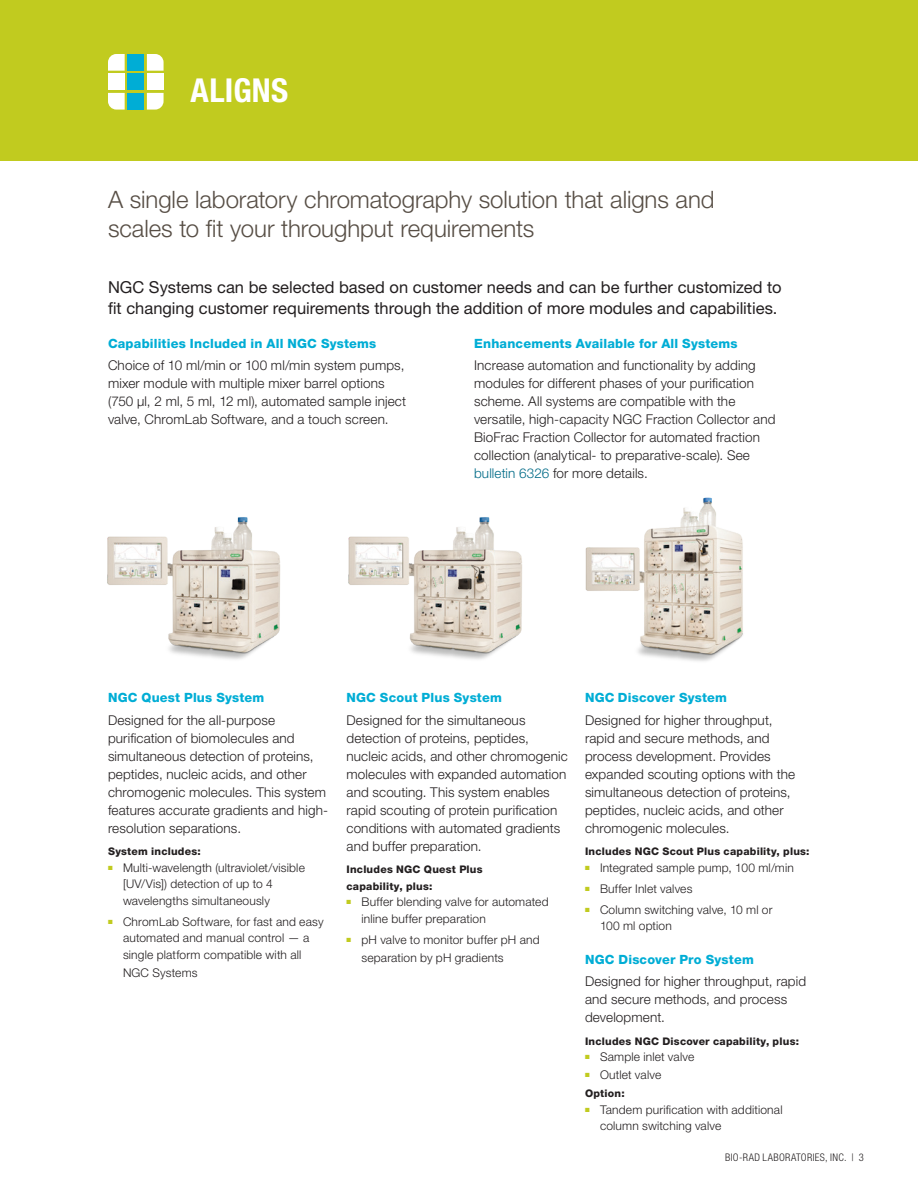
<style>
.page{position:relative;width:918px;height:1188px;background:#fff}
.page>*{position:absolute;margin:0;border:0;box-sizing:border-box;transform-origin:0 0}
.t1{font:700 condensed 33px "Helvetica Neue LT Std";letter-spacing:.005em;color:#fff}
.t2{font:300 24px/28.5px "Helvetica Neue LT Std";letter-spacing:-.005em;color:#574e45}
.t3{font:16.5px/21px "Helvetica Neue LT Std";color:#231f20}
.t4{font:300 13.5px/18px "Helvetica Neue LT Std";letter-spacing:.01em;color:#231f20}
.t5{font:800 12.75px "Helvetica Neue LT Std";letter-spacing:.015em;color:#00add5}
.t6{font:300 12px/16.5px "Helvetica Neue LT Std";letter-spacing:.015em;color:#231f20}
.t7{font:800 10.5px/16.5px "Helvetica Neue LT Std";letter-spacing:.02em;color:#231f20}
.t8{font:300 condensed 10.5px "Helvetica Neue LT Std";letter-spacing:.035em;color:#231f20}
.s1{color:#006b87}
</style>
<div class="page">
<div style="left:0;top:0;width:918px;height:161px;background:#c1cb1f"></div>
<div style="left:127px;top:54px;width:17px;height:17px;background:#00add5"></div>
<div style="left:127px;top:73px;width:17px;height:17px;background:#00add5"></div>
<div style="left:108px;top:73px;width:17px;height:17px;background:#fff"></div>
<div style="left:147px;top:73px;width:17px;height:17px;background:#fff"></div>
<svg style="left:108px;top:54px;width:17px;height:17px"></svg>
<svg style="left:147px;top:54px;width:17px;height:17px"></svg>
<div style="left:127px;top:93px;width:17px;height:17px;background:#00add5"></div>
<svg style="left:147px;top:93px;width:17px;height:17px"></svg>
<svg style="left:108px;top:93px;width:17px;height:17px"></svg>
<img style="left:107px;top:517px;width:174px;height:143px">
<img style="left:348px;top:517px;width:174px;height:143px">
<img style="left:585px;top:497px;width:158px;height:164px">
<h1 class="t1" style="left:190px;top:70px;width:99px">ALIGNS</h1>
<h2 class="t2" style="left:108px;top:185px;width:608px">A single laboratory chromatography solution that aligns and scales to fit your throughput requirements</h2>
<p class="t3" style="left:108px;top:276px;width:675px">NGC Systems can be selected based on customer needs and can be further customized to fit changing customer requirements through the addition of more modules and capabilities.</p>
<p class="t5" style="left:108px;top:336px;width:270px">Capabilities Included in All NGC Systems</p>
<p class="t4" style="left:108px;top:356px;width:300px">Choice of 10 ml/min or 100 ml/min system pumps, mixer module with multiple mixer barrel options (750 µl, 2 ml, 5 ml, 12 ml), automated sample inject valve, ChromLab Software, and a touch screen.</p>
<p class="t5" style="left:474px;top:336px;width:265px">Enhancements Available for All Systems</p>
<p class="t4" style="left:474px;top:356px;width:303px">Increase automation and functionality by adding modules for different phases of your purification scheme. All systems are compatible with the versatile, high-capacity NGC Fraction Collector and BioFrac Fraction Collector for automated fraction collection (analytical- to preparative-scale). See <span class="s1">bulletin 6326</span> for more details.</p>
<p class="t5" style="left:108px;top:690px;width:158px">NGC Quest Plus System</p>
<p class="t4" style="left:108px;top:711px;width:222px">Designed for the all-purpose purification of biomolecules and simultaneous detection of proteins, peptides, nucleic acids, and other chromogenic molecules. This system features accurate gradients and high&shy;resolution separations.</p>
<p class="t7" style="left:108px;top:843px;width:94px">System includes:</p>
<p class="t6" style="left:123px;top:859px;width:183px;text-indent:-15px"><sup>■</sup> Multi-wavelength (ultraviolet/visible [UV/Vis]) detection of up to 4 wavelengths simultaneously</p>
<p class="t6" style="left:108px;top:913px;width:217px;text-align:center"><sup>■</sup> ChromLab Software, for fast and easy automated and manual control — a single platform compatible with all</p>
<p class="t6" style="left:123px;top:964px;width:76px">NGC Systems</p>
<p class="t5" style="left:346px;top:690px;width:157px">NGC Scout Plus System</p>
<p class="t4" style="left:346px;top:711px;width:223px">Designed for the simultaneous detection of proteins, peptides, nucleic acids, and other chromogenic molecules with expanded automation and scouting. This system enables rapid scouting of protein purification conditions with automated gradients and buffer preparation.</p>
<p class="t7" style="left:346px;top:861px;width:138px">Includes NGC Quest Plus capability, plus:</p>
<p class="t6" style="left:362px;top:894px;width:189px;text-indent:-15px"><sup>■</sup> Buffer blending valve for automated inline buffer preparation</p>
<p class="t6" style="left:362px;top:930px;width:180px;line-height:18px;text-indent:-15px"><sup>■</sup> pH valve to monitor buffer pH and separation by pH gradients</p>
<p class="t5" style="left:585px;top:690px;width:144px">NGC Discover System</p>
<p class="t4" style="left:585px;top:711px;width:212px">Designed for higher throughput, rapid and secure methods, and process development. Provides expanded scouting options with the simultaneous detection of proteins, peptides, nucleic acids, and other chromogenic molecules.</p>
<p class="t7" style="left:585px;top:843px;width:226px">Includes NGC Scout Plus capability, plus:</p>
<p class="t6" style="left:585px;top:859px;width:210px"><sup>■</sup> Integrated sample pump, 100 ml/min</p>
<p class="t6" style="left:585px;top:880px;width:109px"><sup>■</sup> Buffer Inlet valves</p>
<p class="t6" style="left:600px;top:901px;width:174px;text-indent:-15px"><sup>■</sup> Column switching valve, 10 ml or<br>100 ml option</p>
<p class="t5" style="left:585px;top:952px;width:170px">NGC Discover Pro System</p>
<p class="t4" style="left:585px;top:972px;width:223px">Designed for higher throughput, rapid and secure methods, and process development.</p>
<p class="t7" style="left:585px;top:1033px;width:216px">Includes NGC Discover capability, plus:</p>
<p class="t6" style="left:585px;top:1049px;width:111px"><sup>■</sup> Sample inlet valve</p>
<p class="t6" style="left:585px;top:1067px;width:78px"><sup>■</sup> Outlet valve</p>
<p class="t7" style="left:585px;top:1085px;width:41px">Option:</p>
<p class="t6" style="left:600px;top:1101px;width:184px;text-indent:-15px"><sup>■</sup> Tandem purification with additional column switching valve</p>
<p class="t8" style="left:725px;top:1151px;width:140px">BIO-RAD LABORATORIES, INC. | 3</p>
</div>
